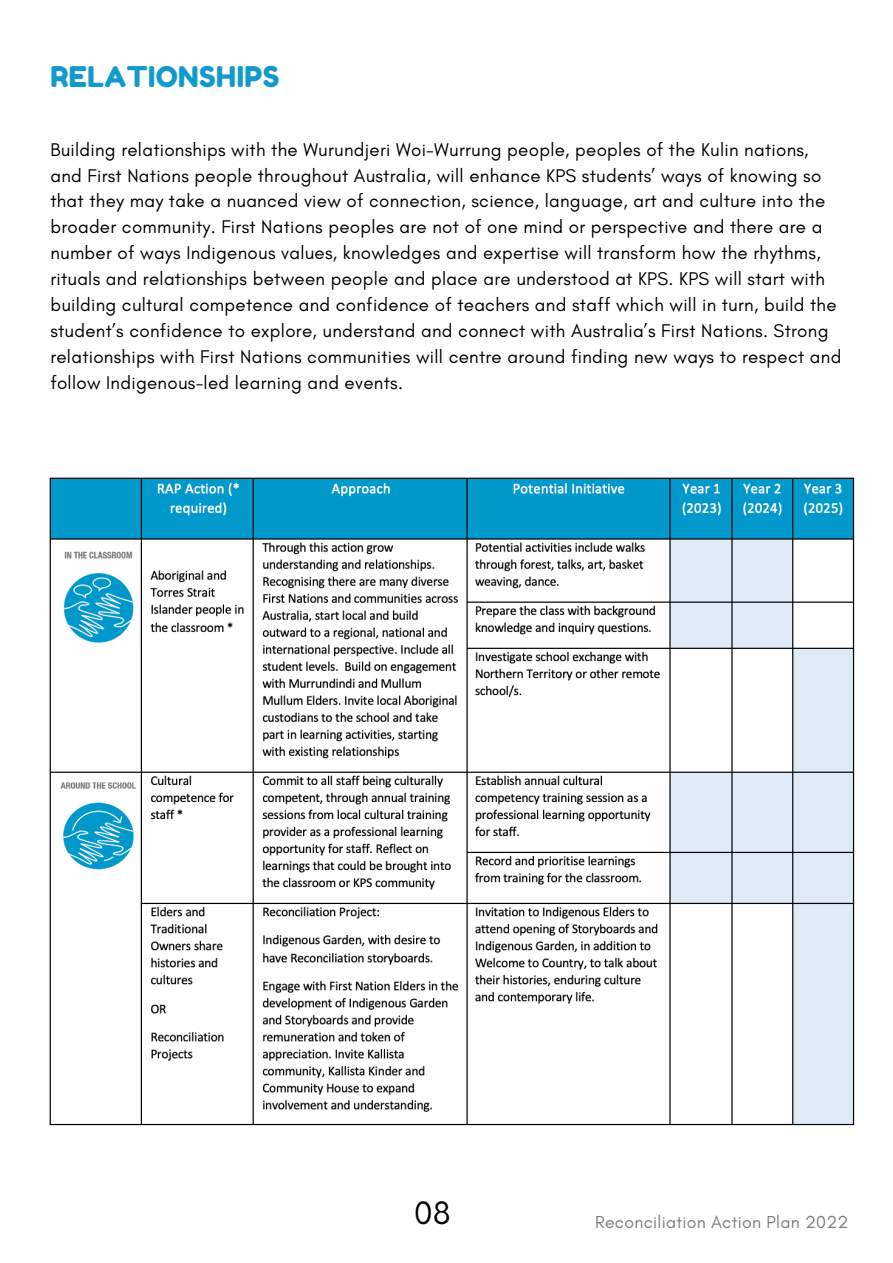
<style>
.page{position:relative;width:893px;height:1263px;background:#fff}
.page>*{position:absolute;margin:0;border:0;box-sizing:border-box;transform-origin:0 0}
.t1{font:33px "Glacial Indifference";color:#000}
.t2{font:28.5px "Fredoka One";letter-spacing:.015em;color:#129acd}
.t3{font:18.75px/25.9px "Glacial Indifference";letter-spacing:.015em;color:#000}
.t4{font:17.7px "Glacial Indifference";letter-spacing:.015em;color:#7f7d7d}
</style>
<div class="page">
<img style="left:49px;top:477px;width:806px;height:649px">
<h2 class="t2" style="left:50px;top:59px;width:231px">RELATIONSHIPS</h2>
<p class="t3" style="left:50px;top:136px;width:792px">Building relationships with the Wurundjeri Woi-Wurrung people, peoples of the Kulin nations, and First Nations people throughout Australia, will enhance KPS students’ ways of knowing so that they may take a nuanced view of connection, science, language, art and culture into the broader community. First Nations peoples are not of one mind or perspective and there are a number of ways Indigenous values, knowledges and expertise will transform how the rhythms, rituals and relationships between people and place are understood at KPS. KPS will start with building cultural competence and confidence of teachers and staff which will in turn, build the student’s confidence to explore, understand and connect with Australia’s First Nations. Strong relationships with First Nations communities will centre around finding new ways to respect and follow Indigenous-led learning and events.</p>
<h1 class="t1" style="left:414px;top:1192px;width:38px">08</h1>
<p class="t4" style="left:595px;top:1211px;width:255px">Reconciliation Action Plan 2022</p>
</div>
